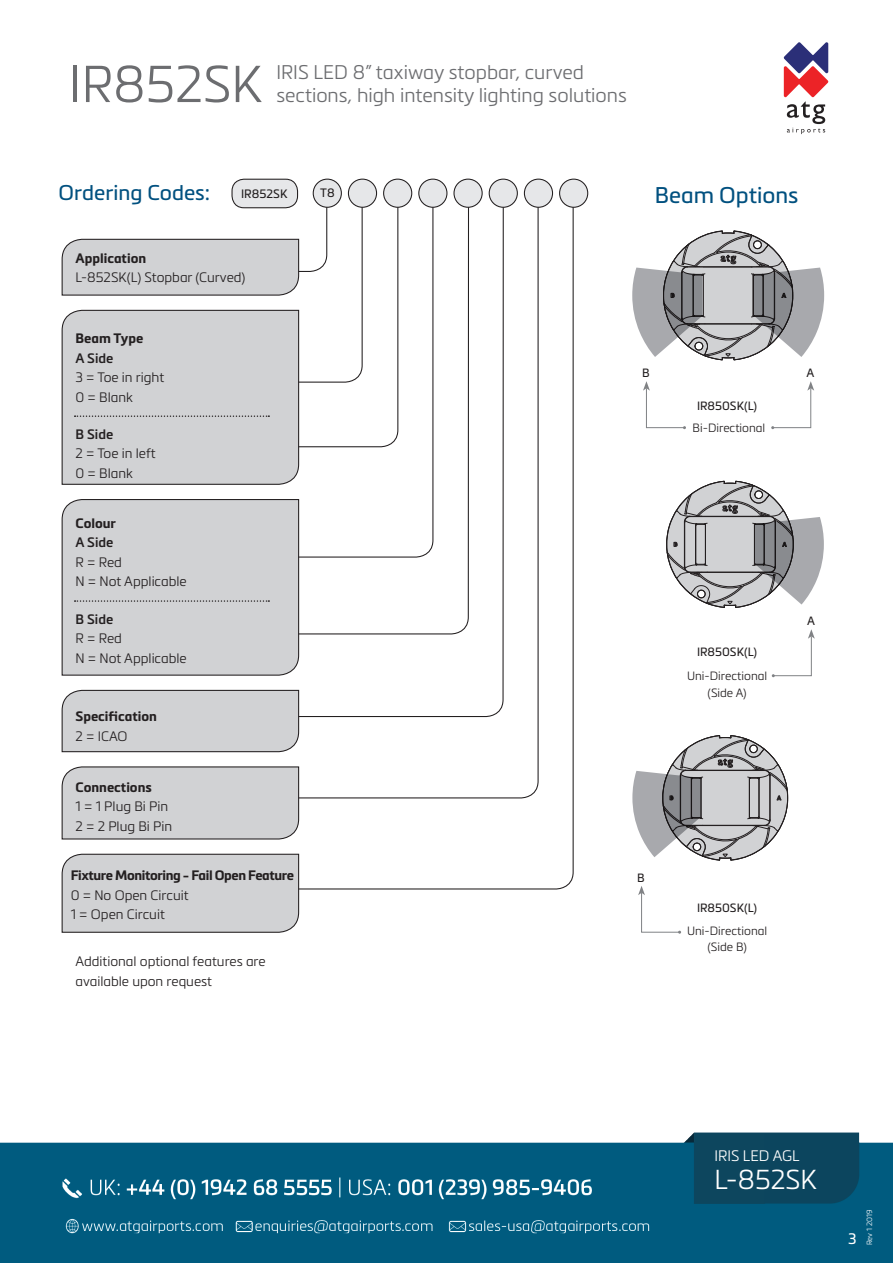
<style>
.page{position:relative;width:893px;height:1263px;background:#fff}
.page>*{position:absolute;margin:0;border:0;box-sizing:border-box;transform-origin:0 0}
.t1{font:300 51px "Metronic Pro";color:#6c6d70}
.t2{font:300 27px "Metronic Pro";color:#fff}
.t3{font:22.35px "Metronic Pro";color:#01507f}
.t4{font:21px "Metronic Pro";color:#01507f}
.t5{font:300 19.5px/23.4px "Metronic Pro";color:#6c6d70}
.t6{font:300 15px "Metronic Pro";color:#fff}
.t7{font:15px "Metronic Pro";color:#fff}
.t8{font:300 13.5px/19.5px "Metronic Pro";color:#231f20}
.t9{font:700 13.5px/19.5px "Metronic Pro";letter-spacing:-.03em;color:#231f20}
.t10{font:700 13.5px "Metronic Pro";color:#231f20}
.t11{font:600 13.5px "Metronic Pro";color:#231f20}
.t12{font:12px "Metronic Pro";color:#231f20}
.t13{font:300 11.85px "Metronic Pro";color:#231f20}
.t14{font:11.85px "Metronic Pro";color:#231f20}
.t15{font:300 7.5px "Metronic Pro";color:#fff}
.s1{font-weight:300}
</style>
<div class="page">
<img style="left:0;top:1132px;width:893px;height:131px">
<svg style="left:784px;top:42px;width:44px;height:92px"></svg>
<svg style="left:82px;top:1132px;width:422px;height:131px;background:#227190"></svg>
<svg style="left:233px;top:183px;width:341px;height:707px"></svg>
<div style="left:348px;top:179px;width:29px;height:28px;background:#e6e7e9;border-radius:50%"></div>
<div style="left:348px;top:179px;width:29px;height:29px;border:1px solid #231f20;border-radius:50%"></div>
<div style="left:384px;top:179px;width:28px;height:28px;background:#e6e7e9;border-radius:50%"></div>
<div style="left:383px;top:179px;width:29px;height:29px;border:1px solid #231f20;border-radius:50%"></div>
<div style="left:419px;top:179px;width:28px;height:28px;background:#e6e7e9;border-radius:50%"></div>
<div style="left:418px;top:179px;width:29px;height:29px;border:1px solid #231f20;border-radius:50%"></div>
<div style="left:454px;top:179px;width:28px;height:28px;background:#e6e7e9;border-radius:50%"></div>
<div style="left:453px;top:179px;width:30px;height:29px;border:1px solid #231f20;border-radius:50%"></div>
<div style="left:489px;top:179px;width:28px;height:28px;background:#e6e7e9;border-radius:50%"></div>
<div style="left:489px;top:179px;width:29px;height:29px;border:1px solid #231f20;border-radius:50%"></div>
<div style="left:524px;top:179px;width:28px;height:28px;background:#e6e7e9;border-radius:50%"></div>
<div style="left:524px;top:179px;width:29px;height:29px;border:1px solid #231f20;border-radius:50%"></div>
<div style="left:560px;top:179px;width:28px;height:28px;background:#e6e7e9;border-radius:50%"></div>
<div style="left:559px;top:179px;width:29px;height:29px;border:1px solid #231f20;border-radius:50%"></div>
<div style="left:313px;top:179px;width:28px;height:28px;background:#e6e7e9;border-radius:50%"></div>
<div style="left:313px;top:179px;width:29px;height:29px;border:1px solid #231f20;border-radius:50%"></div>
<svg style="left:61px;top:689px;width:239px;height:64px;background:#cbccce"></svg>
<svg style="left:61px;top:766px;width:239px;height:74px;background:#cbccce"></svg>
<div style="left:61px;top:498px;width:239px;height:178px;background:#d1d2d4"></div>
<svg style="left:61px;top:200px;width:302px;height:285px"></svg>
<svg style="left:666px;top:480px;width:158px;height:128px"></svg>
<svg style="left:772px;top:629px;width:43px;height:48px"></svg>
<svg style="left:632px;top:735px;width:157px;height:126px"></svg>
<svg style="left:638px;top:886px;width:43px;height:48px"></svg>
<svg style="left:632px;top:230px;width:192px;height:131px"></svg>
<svg style="left:643px;top:381px;width:43px;height:48px"></svg>
<svg style="left:771px;top:381px;width:43px;height:48px"></svg>
<svg style="left:61px;top:853px;width:239px;height:80px;background:#cccdce"></svg>
<div style="left:232px;top:179px;width:66px;height:29px;background:#e6e7e9;border-radius:12px"></div>
<div style="left:231px;top:179px;width:67px;height:29px;border:1px solid #231f20;border-radius:12px"></div>
<p class="t1" style="left:69px;top:50px;width:195px">IR852SK</p>
<p class="t5" style="left:276px;top:59px;width:352px">IRIS LED 8” taxiway stopbar, curved sections, high intensity lighting solutions</p>
<p class="t4" style="left:59px;top:177px;width:153px">Ordering Codes:</p>
<p class="t12" style="left:241px;top:185px;width:48px">IR852SK</p>
<p class="t10" style="left:75px;top:249px;width:72px">Application</p>
<p class="t8" style="left:75px;top:267px;width:172px">L-852SK(L) Stopbar (Curved)</p>
<p class="t10" style="left:75px;top:330px;width:69px">Beam Type</p>
<p class="t11" style="left:75px;top:349px;width:39px">A Side</p>
<p class="t8" style="left:75px;top:367px;width:90px">3 = Toe in right</p>
<p class="t8" style="left:75px;top:387px;width:59px">0 = Blank</p>
<p class="t11" style="left:75px;top:425px;width:39px">B Side</p>
<p class="t8" style="left:75px;top:443px;width:82px">2 = Toe in left</p>
<p class="t8" style="left:75px;top:463px;width:59px">0 = Blank</p>
<p class="t10" style="left:75px;top:514px;width:42px">Colour</p>
<p class="t11" style="left:75px;top:534px;width:39px">A Side</p>
<p class="t8" style="left:75px;top:552px;width:48px">R = Red</p>
<p class="t8" style="left:75px;top:571px;width:113px">N = Not Applicable</p>
<p class="t11" style="left:75px;top:610px;width:39px">B Side</p>
<p class="t8" style="left:75px;top:628px;width:48px">R = Red</p>
<p class="t8" style="left:75px;top:648px;width:113px">N = Not Applicable</p>
<p class="t10" style="left:75px;top:708px;width:83px">Specification</p>
<p class="t8" style="left:75px;top:726px;width:54px">2 = ICAO</p>
<p class="t10" style="left:75px;top:778px;width:78px">Connections</p>
<p class="t8" style="left:75px;top:796px;width:94px">1 = 1 Plug Bi Pin</p>
<p class="t8" style="left:75px;top:815px;width:98px">2 = 2 Plug Bi Pin</p>
<p class="t9" style="left:71px;top:865px;width:225px">Fixture Monitoring - Fail Open Feature<br><span class="s1">0 = No Open Circuit<br>1 = Open Circuit</span></p>
<p class="t8" style="left:75px;top:951px;width:192px">Additional optional features are available upon request</p>
<p class="t12" style="left:320px;top:184px;width:16px">T8</p>
<p class="t3" style="left:655px;top:179px;width:145px">Beam Options</p>
<p class="t14" style="left:642px;top:365px;width:9px">B</p>
<p class="t14" style="left:807px;top:365px;width:9px">A</p>
<p class="t14" style="left:697px;top:397px;width:62px">IR850SK(L)</p>
<p class="t13" style="left:693px;top:420px;width:74px">Bi-Directional</p>
<p class="t14" style="left:697px;top:643px;width:62px">IR850SK(L)</p>
<p class="t13" style="left:687px;top:668px;width:82px">Uni-Directional</p>
<p class="t13" style="left:707px;top:684px;width:41px">(Side A)</p>
<p class="t14" style="left:807px;top:613px;width:9px">A</p>
<p class="t14" style="left:637px;top:869px;width:9px">B</p>
<p class="t14" style="left:697px;top:899px;width:62px">IR850SK(L)</p>
<p class="t13" style="left:687px;top:922px;width:82px">Uni-Directional</p>
<p class="t13" style="left:707px;top:939px;width:41px">(Side B)</p>
<p class="t6" style="left:714px;top:1145px;width:87px">IRIS LED AGL</p>
<p class="t2" style="left:714px;top:1161px;width:104px">L-852SK</p>
<p class="t7" style="left:848px;top:1228px;width:10px">3</p>
<p class="t15" style="left:864px;top:1245px;width:37px;rotate:-90deg">Rev 1 2019</p>
</div>
